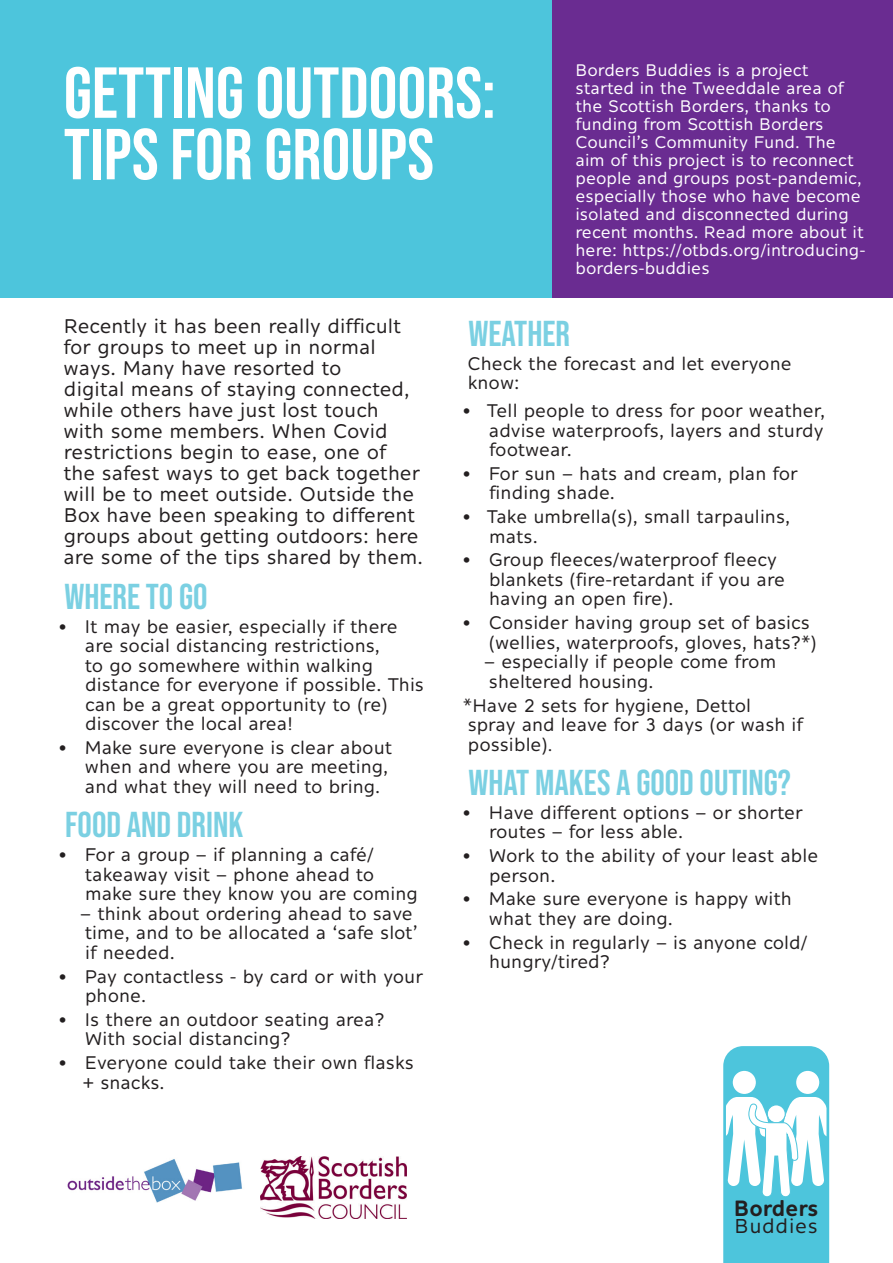
<style>
.page{position:relative;width:893px;height:1263px;background:#fff}
.page>*{position:absolute;margin:0;border:0;box-sizing:border-box;transform-origin:0 0}
.t1{font:72px/61.5px "Bebas Neue";color:#fff}
.header_4{font:36px "Bebas Neue";color:#7bd0e2}
.t2{font:600 21.45px "Alleyn";color:#231f20}
.t3{font:19.8px "Alleyn";letter-spacing:.03em;color:#231f20}
.text_2{font:19.5px/21px "Alleyn";color:#231f20}
.text_2-2{font:18px/19.5px "Alleyn";color:#231f20}
.text_2-3{font:16.5px/18px "Alleyn";color:#fff}
.s1{font-size:16.5px}
</style>
<div class="page">
<div style="left:0;top:0;width:553px;height:298px;background:#4dc5dc"></div>
<div style="left:553px;top:0;width:340px;height:298px;background:#6a2c91"></div>
<svg style="left:723px;top:1046px;width:106px;height:217px"></svg>
<img style="left:67px;top:1159px;width:175px;height:44px">
<img style="left:260px;top:1157px;width:147px;height:61px">
<p class="t1" style="left:64px;top:61px;width:433px">GETTING OUTDOORS:<br>TIPS FOR GROUPS</p>
<p class="text_2-3" style="left:575px;top:61px;width:292px">Borders Buddies is a project started in the Tweeddale area of the Scottish Borders, thanks to funding from Scottish Borders<br>Council’s Community Fund. The aim of this project is to reconnect people and groups post-pandemic, especially those who have become isolated and disconnected during recent months. Read more about it here: https://otbds.org/introducing&shy;borders-buddies</p>
<p class="text_2" style="left:63px;top:316px;width:361px">Recently it has been really difficult for groups to meet up in normal ways. Many have resorted to<br>digital means of staying connected, while others have just lost touch with some members. When Covid restrictions begin to ease, one of<br>the safest ways to get back together will be to meet outside. Outside the Box have been speaking to different groups about getting outdoors: here are some of the tips shared by them.</p>
<p class="header_4" style="left:64px;top:576px;width:145px">WHERE TO GO</p>
<p class="text_2-2" style="left:85px;top:616px;width:341px;text-indent:-26px">• It may be easier, especially if there are social distancing restrictions,<br>to go somewhere within walking distance for everyone if possible. This can be a great opportunity to (re) discover the local area!</p>
<p class="text_2-2" style="left:85px;top:737px;width:309px;text-indent:-26px">• Make sure everyone is clear about when and where you are meeting, and what they will need to bring.</p>
<p class="header_4" style="left:65px;top:805px;width:180px">FOOD AND DRINK</p>
<p class="text_2-2" style="left:85px;top:845px;width:334px;text-indent:-26px">• For a group – if planning a café/ takeaway visit – phone ahead to make sure they know you are coming</p>
<p class="text_2-2" style="left:80px;top:903px;width:339px">– think about ordering ahead to save time, and to be allocated a ‘safe slot’ if needed.</p>
<p class="text_2-2" style="left:85px;top:966px;width:339px;text-indent:-26px">• Pay contactless - by card or with your phone.</p>
<p class="text_2-2" style="left:85px;top:1009px;width:301px;text-indent:-26px">• Is there an outdoor seating area?<br>With social distancing?</p>
<p class="text_2-2" style="left:83px;top:1052px;width:332px;text-indent:-24px">• Everyone could take their own flasks + snacks.</p>
<p class="header_4" style="left:468px;top:313px;width:103px">WEATHER</p>
<p class="text_2-2" style="left:467px;top:353px;width:326px">Check the forecast and let everyone know:</p>
<p class="text_2-2" style="left:489px;top:401px;width:338px;text-align:justify;text-indent:-26px">• Tell people to dress for poor weather, advise waterproofs, layers and sturdy footwear.</p>
<p class="text_2-2" style="left:489px;top:463px;width:310px;text-indent:-26px">• For sun – hats and cream, plan for finding shade.</p>
<p class="text_2-2" style="left:489px;top:507px;width:303px;text-indent:-26px">• Take umbrella(s), small tarpaulins, mats.</p>
<p class="text_2-2" style="left:489px;top:550px;width:297px;text-indent:-26px">• Group fleeces/waterproof fleecy blankets (fire-retardant if you are having an open fire).</p>
<p class="text_2-2" style="left:489px;top:613px;width:329px;text-indent:-26px">• Consider having group set of basics (wellies, waterproofs, gloves, hats?*)</p>
<p class="text_2-2" style="left:484px;top:652px;width:294px">– especially if people come from sheltered housing.</p>
<p class="text_2-2" style="left:463px;top:695px;width:342px">*Have 2 sets for hygiene, Dettol spray and leave for 3 days (or wash if possible)<span class="s1">.</span></p>
<p class="header_4" style="left:468px;top:762px;width:324px">WHAT MAKES A GOOD OUTING?</p>
<p class="text_2-2" style="left:489px;top:802px;width:315px;text-indent:-26px">• Have different options – or shorter routes – for less able.</p>
<p class="text_2-2" style="left:489px;top:845px;width:331px;text-indent:-26px">• Work to the ability of your least able person.</p>
<p class="text_2-2" style="left:489px;top:889px;width:305px;text-indent:-26px">• Make sure everyone is happy with what they are doing.</p>
<p class="text_2-2" style="left:489px;top:932px;width:320px;text-indent:-26px">• Check in regularly – is anyone cold/ hungry/tired?</p>
<p class="t2" style="left:734px;top:1195px;width:86px">Borders</p>
<p class="t3" style="left:734px;top:1214px;width:85px">Buddies</p>
</div>
